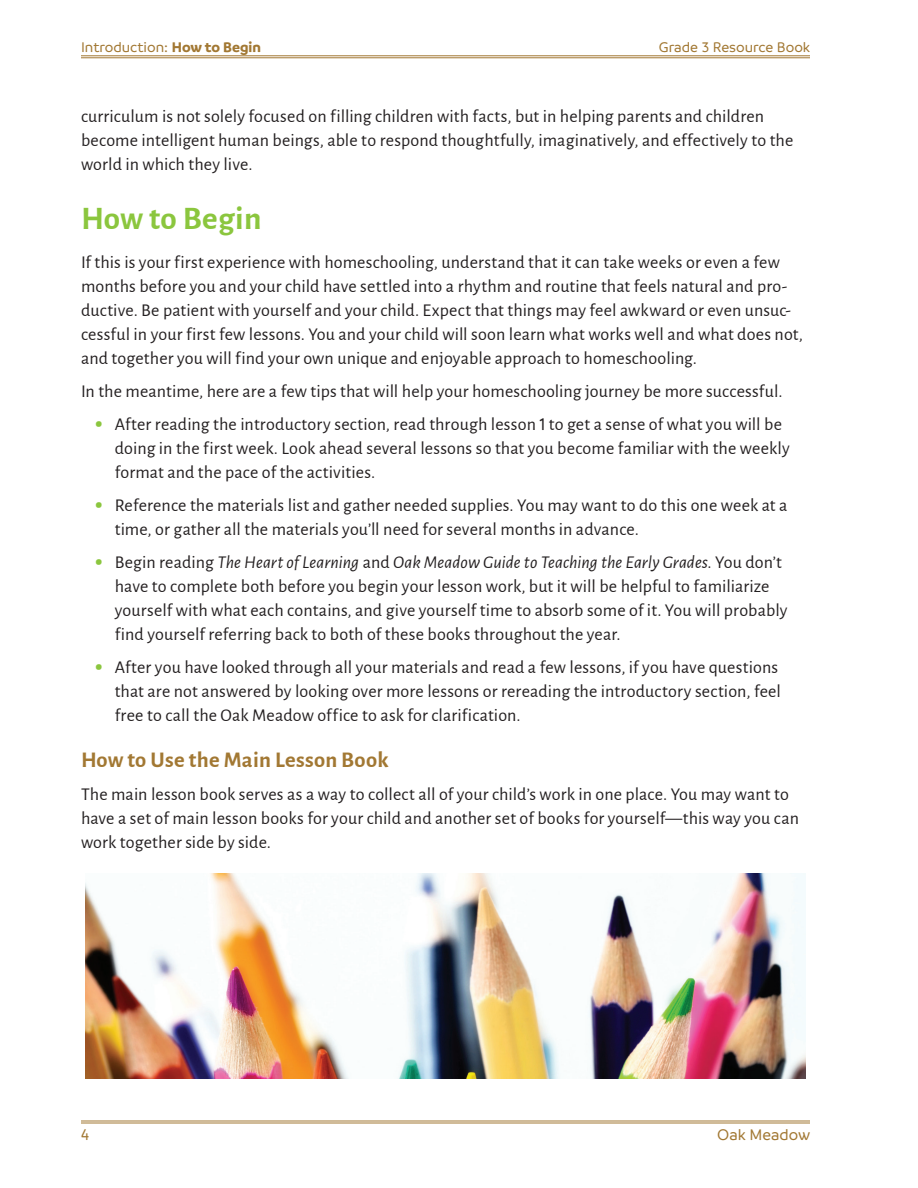
<style>
.page{position:relative;width:918px;height:1188px;background:#fff}
.page>*{position:absolute;margin:0;border:0;box-sizing:border-box;transform-origin:0 0}
.t1{font:700 33px "Alegreya Sans";letter-spacing:.01em;color:#8bc63e}
.t2{font:700 22.5px "Alegreya Sans";letter-spacing:.015em;color:#a27833}
.t3{font:18px/24px "Alegreya Sans";letter-spacing:.005em;color:#231f20}
.t4{font:500 16.5px "Branding";color:#a27833}
.t5{font:500 15px "Branding";color:#a27833}
.s1{font-weight:700}
.s2{font-weight:700;font-size:33px;color:#8bc63e}
.s3{font-family:"Branding";font-weight:500}
.s4{font-style:italic}
</style>
<div class="page">
<hr style="left:81px;top:55px;width:729px;height:1px;background:#a27833">
<hr style="left:81px;top:57px;width:729px;height:1px;background:#a27833">
<hr style="left:81px;top:1121px;width:729px;height:1px;background:#a27833">
<hr style="left:81px;top:1123px;width:729px;height:1px;background:#a27833">
<img style="left:86px;top:873px;width:719px;height:206px">
<p class="t5" style="left:81px;top:39px;width:181px">Introduction: <span class="s1">How to Begin</span></p>
<p class="t5" style="left:659px;top:39px;width:153px">Grade 3 Resource Book</p>
<p class="t3" style="left:81px;top:104px;width:714px">curriculum is not solely focused on filling children with facts, but in helping parents and children become intelligent human beings, able to respond thoughtfully, imaginatively, and effectively to the world in which they live.</p>
<h1 class="t1" style="left:81px;top:194px;width:182px">How to Begin</h1>
<p class="t3" style="left:81px;top:249px;width:724px">If this is your first experience with homeschooling, understand that it can take weeks or even a few months before you and your child have settled into a rhythm and routine that feels natural and pro&shy;ductive. Be patient with yourself and your child. Expect that things may feel awkward or even unsuc&shy;cessful in your first few lessons. You and your child will soon learn what works well and what does not, and together you will find your own unique and enjoyable approach to homeschooling.</p>
<p class="t3" style="left:81px;top:378px;width:703px">In the meantime, here are a few tips that will help your homeschooling journey be more successful.</p>
<p class="t3" style="left:115px;top:411px;width:677px;text-indent:-20px"><span class="s2">•</span> After reading the introductory section, read through lesson <span class="s3">1</span> to get a sense of what you will be doing in the first week. Look ahead several lessons so that you become familiar with the weekly format and the pace of the activities.</p>
<p class="t3" style="left:115px;top:492px;width:674px;text-indent:-20px"><span class="s2">•</span> Reference the materials list and gather needed supplies. You may want to do this one week at a time, or gather all the materials you’ll need for several months in advance.</p>
<p class="t3" style="left:115px;top:549px;width:674px;text-indent:-20px"><span class="s2">•</span> Begin reading <span class="s4">The Heart of Learning</span> and <span class="s4">Oak Meadow Guide to Teaching the Early Grades</span>. You don’t have to complete both before you begin your lesson work, but it will be helpful to familiarize yourself with what each contains, and give yourself time to absorb some of it. You will probably find yourself referring back to both of these books throughout the year.</p>
<p class="t3" style="left:115px;top:654px;width:668px;text-indent:-20px"><span class="s2">•</span> After you have looked through all your materials and read a few lessons, if you have questions that are not answered by looking over more lessons or rereading the introductory section, feel free to call the Oak Meadow office to ask for clarification.</p>
<p class="t2" style="left:81px;top:744px;width:309px">How to Use the Main Lesson Book</p>
<p class="t3" style="left:81px;top:782px;width:720px">The main lesson book serves as a way to collect all of your child’s work in one place. You may want to have a set of main lesson books for your child and another set of books for yourself—this way you can work together side by side.</p>
<p class="t4" style="left:81px;top:1126px;width:10px">4</p>
<p class="t4" style="left:717px;top:1126px;width:94px">Oak Meadow</p>
</div>
